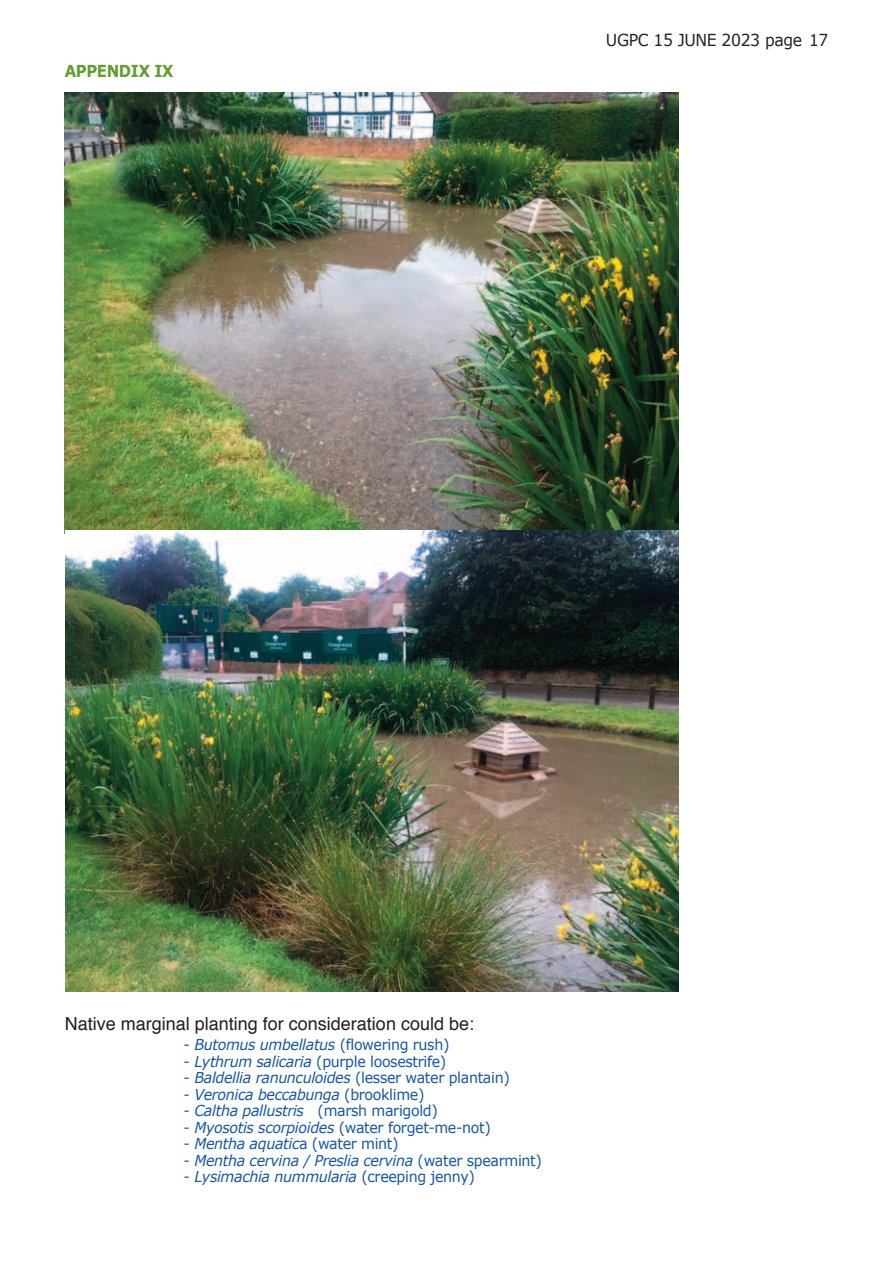
<style>
.page{position:relative;width:893px;height:1263px;background:#fff}
.page>*{position:absolute;margin:0;border:0;box-sizing:border-box;transform-origin:0 0}
.t1{font:18px "Helvetica";color:#231f20}
.t2{font:16.5px "Verdana";letter-spacing:-.025em;color:#231f20;scale:.95 1}
.t3{font:700 16.5px "Verdana";letter-spacing:-.025em;color:#629d34;scale:.9 1}
.t4{font:15px "Verdana";letter-spacing:-.025em;color:#1755a6;scale:.95 1}
.t5{font:italic 15px "Verdana";letter-spacing:-.025em;color:#1755a6;scale:.95 1}
.s1{font-style:normal}
.s2{font-style:italic}
</style>
<div class="page">
<img style="left:64px;top:93px;width:615px;height:440px">
<img style="left:66px;top:530px;width:613px;height:461px">
<p class="t3" style="left:65px;top:61px;width:122px">APPENDIX IX</p>
<p class="t2" style="left:606px;top:29px;width:235px">UGPC 15 JUNE 2023 page 17</p>
<p class="t1" style="left:65px;top:1016px;width:411px">Native marginal planting for consideration could be:</p>
<p class="t5" style="left:184px;top:1035px;width:281px"><span class="s1">-</span> Butomus umbellatus <span class="s1">(flowering rush)</span></p>
<p class="t4" style="left:184px;top:1051px;width:278px">- <span class="s2">Lythrum salicaria</span> (purple loosestrife)</p>
<p class="t4" style="left:184px;top:1068px;width:345px">- <span class="s2">Baldellia ranunculoides</span> (lesser water plantain)</p>
<p class="t5" style="left:184px;top:1084px;width:255px"><span class="s1">-</span> Veronica beccabunga <span class="s1">(brooklime)</span></p>
<p class="t4" style="left:184px;top:1101px;width:269px">- <span class="s2">Caltha pallustris</span> (marsh marigold)</p>
<p class="t4" style="left:184px;top:1117px;width:325px">- <span class="s2">Myosotis scorpioides</span> (water forget-me-not)</p>
<p class="t4" style="left:184px;top:1134px;width:228px">- <span class="s2">Mentha aquatic</span>a (water mint)</p>
<p class="t5" style="left:184px;top:1150px;width:379px"><span class="s1">-</span> Mentha cervina / Preslia cervina <span class="s1">(water spearmint)</span></p>
<p class="t5" style="left:184px;top:1167px;width:308px"><span class="s1">-</span> Lysimachia nummularia <span class="s1">(creeping jenny)</span></p>
</div>
